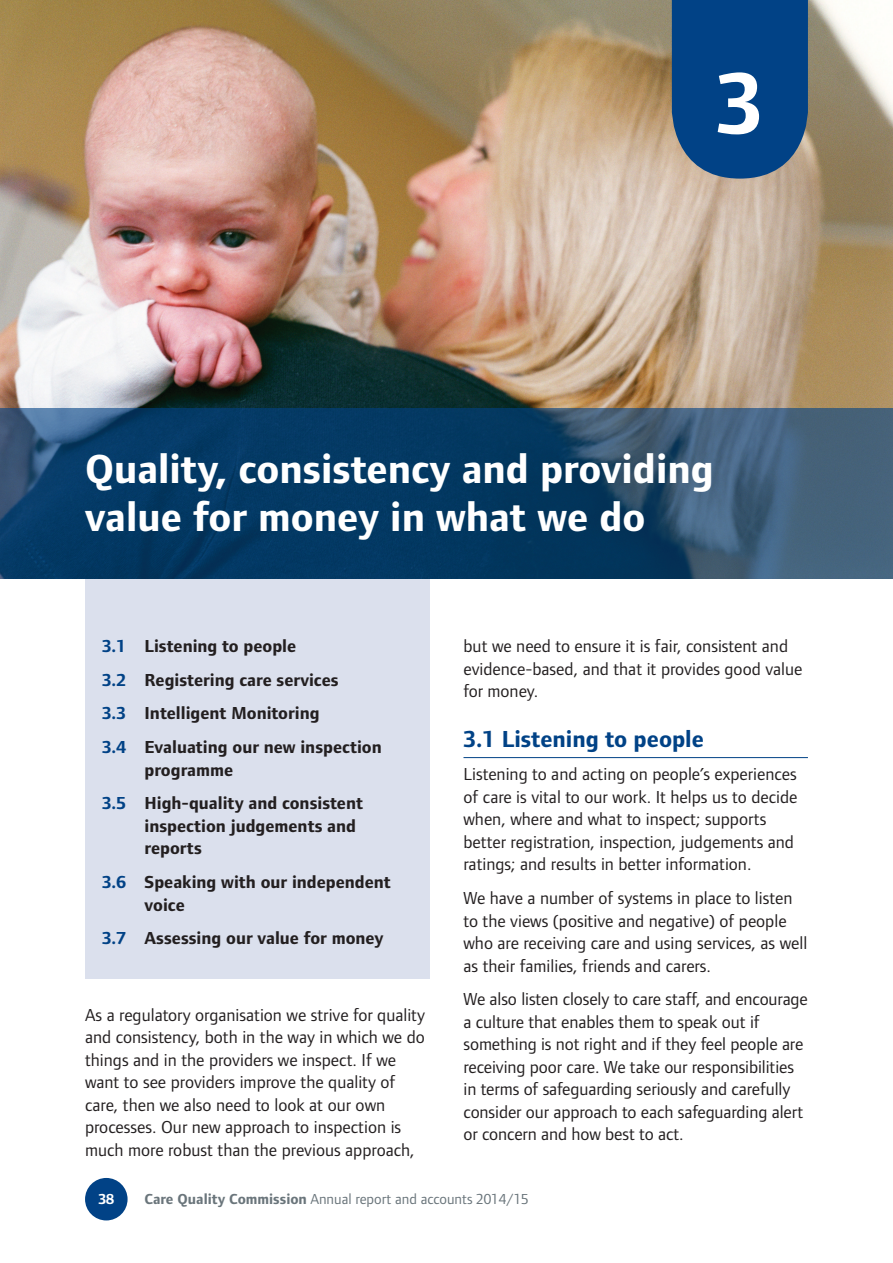
<style>
.page{position:relative;width:893px;height:1263px;background:#fff}
.page>*{position:absolute;margin:0;border:0;box-sizing:border-box;transform-origin:0 0}
.t1{font:700 90px "Foundry Form Sans";color:#fff}
.t2{font:700 42px/48px "Foundry Form Sans";color:#fff}
.t3{font:700 24px "Foundry Form Sans";color:#014286}
.t4{font:18px/22.5px "Foundry Form Sans";color:#231f20}
.t5{font:700 18px/33.8px "Foundry Form Sans";color:#231f20}
.t6{font:700 18px/33.8px "Foundry Form Sans";color:#014286;text-align:justify}
.t7{font:15px "Foundry Form Sans";color:#6a757b}
.t8{font:700 15px "Foundry Form Sans";color:#fff}
.s1{font-weight:700}
</style>
<div class="page">
<div style="left:85px;top:1178px;width:43px;height:42px;background:#014286;border-radius:50%"></div>
<div style="left:85px;top:578px;width:344px;height:400px;background:#dbe0ed"></div>
<img style="left:0;top:0;width:893px;height:408px">
<svg style="left:0;top:408px;width:893px;height:170px;background:#18456a"></svg>
<svg style="left:672px;top:0;width:136px;height:179px;background:#104a87"></svg>
<hr style="left:463px;top:757px;width:345px;height:1px;background:#014286">
<h1 class="t1" style="left:716px;top:53px;width:49px">3</h1>
<h2 class="t2" style="left:85px;top:445px;width:630px">Quality, consistency and providing value for money in what we do</h2>
<p class="t6" style="left:102px;top:629px;width:25px">3.1<br>3.2<br>3.3<br>3.4</p>
<p class="t6" style="left:102px;top:786px;width:25px">3.5</p>
<p class="t6" style="left:102px;top:865px;width:25px">3.6</p>
<p class="t6" style="left:102px;top:921px;width:25px">3.7</p>
<p class="t5" style="left:145px;top:629px;width:239px">Listening to people<br>Registering care services<br>Intelligent Monitoring<br>Evaluating our new inspection</p>
<p class="t5" style="left:145px;top:753px;width:220px">programme<br>High-quality and consistent</p>
<p class="t5" style="left:145px;top:814px;width:213px;line-height:22.5px">inspection judgements and reports</p>
<p class="t5" style="left:145px;top:871px;width:248px;line-height:22.5px">Speaking with our independent voice</p>
<p class="t5" style="left:145px;top:921px;width:240px">Assessing our value for money</p>
<p class="t4" style="left:85px;top:1003px;width:342px">As a regulatory organisation we strive for quality and consistency, both in the way in which we do things and in the providers we inspect. If we want to see providers improve the quality of care, then we also need to look at our own processes. Our new approach to inspection is much more robust than the previous approach,</p>
<p class="t4" style="left:463px;top:635px;width:340px">but we need to ensure it is fair, consistent and evidence-based, and that it provides good value for money.</p>
<h3 class="t3" style="left:463px;top:725px;width:242px">3.1 Listening to people</h3>
<p class="t4" style="left:463px;top:763px;width:335px">Listening to and acting on people’s experiences of care is vital to our work. It helps us to decide when, where and what to inspect; supports better registration, inspection, judgements and ratings; and results in better information.</p>
<p class="t4" style="left:463px;top:887px;width:345px">We have a number of systems in place to listen to the views (positive and negative) of people who are receiving care and using services, as well as their families, friends and carers.</p>
<p class="t4" style="left:463px;top:988px;width:346px">We also listen closely to care staff, and encourage a culture that enables them to speak out if something is not right and if they feel people are receiving poor care. We take our responsibilities in terms of safeguarding seriously and carefully consider our approach to each safeguarding alert or concern and how best to act.</p>
<p class="t8" style="left:98px;top:1190px;width:17px">38</p>
<p class="t7" style="left:145px;top:1190px;width:386px"><span class="s1">Care Quality Commission</span> Annual report and accounts 2014/15</p>
</div>
